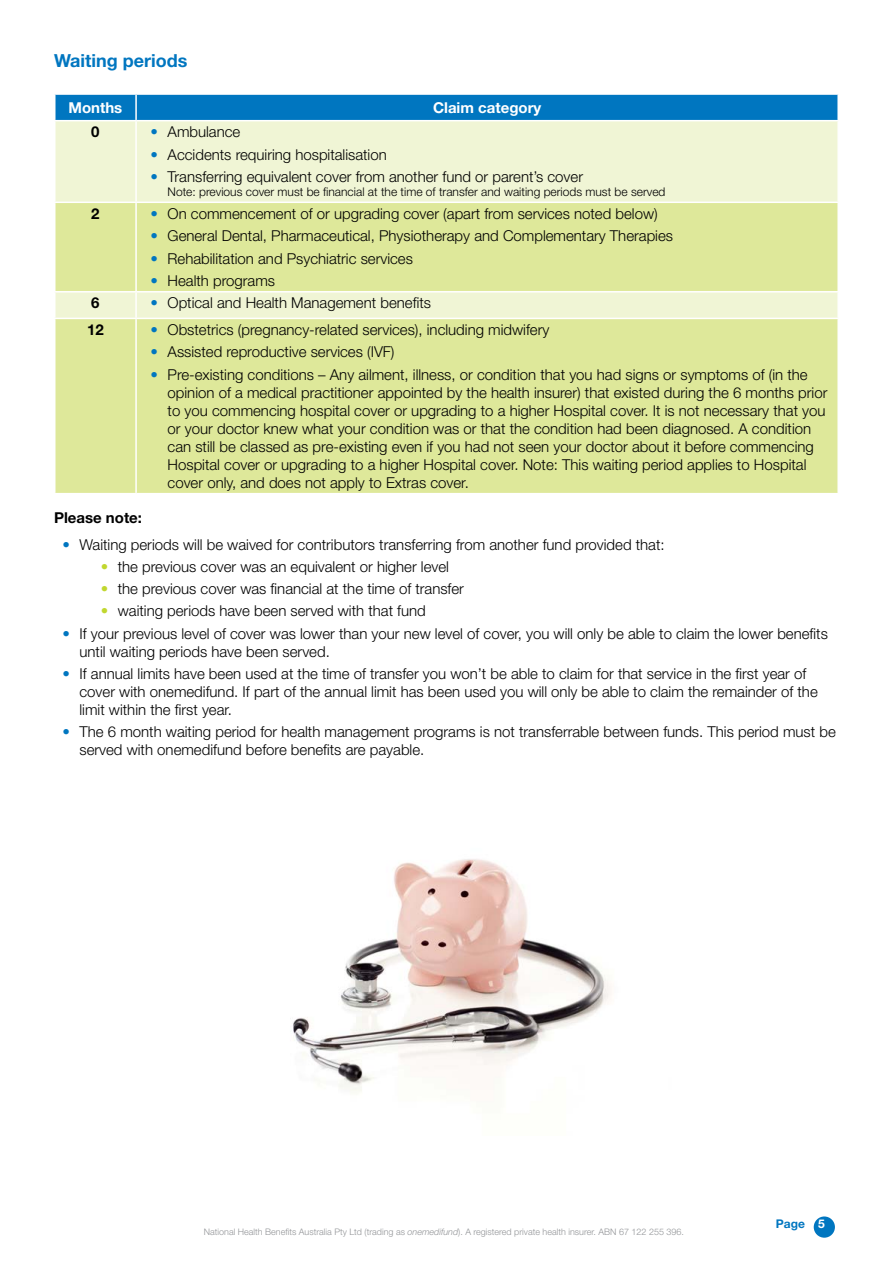
<style>
.page{position:relative;width:893px;height:1263px;background:#fff}
.page>*{position:absolute;margin:0;border:0;box-sizing:border-box;transform-origin:0 0}
.t1{font:700 18px "Helvetica Neue LT Std";color:#0076c0}
.t2{font:300 15px/18px "Helvetica Neue LT Std";color:#000}
.t3{font:700 15px "Helvetica Neue LT Std";color:#fff}
.t4{font:700 15px "Helvetica Neue LT Std";color:#000}
.t5{font:300 12px "Helvetica Neue LT Std";color:#000}
.t6{font:700 12px "Helvetica Neue LT Std";color:#0076c0}
.t7{font:300 9px "Helvetica Neue LT Std";color:#939598}
.s1{color:#0076c0}
.s2{color:#c1d72f}
.s3{font-style:italic}
.s4{color:#fff}
</style>
<div class="page">
<div style="left:814px;top:1216px;width:21px;height:22px;background:#0076c0;border-radius:50%"></div>
<div style="left:56px;top:95px;width:781px;height:25px;background:#0076c0"></div>
<div style="left:56px;top:121px;width:781px;height:81px;background:#f0f5d5"></div>
<svg style="left:56px;top:203px;width:781px;height:290px;background:#dfe99f"></svg>
<hr style="left:135px;top:95px;width:2px;height:25px;background:#fff">
<hr style="left:135px;top:121px;width:2px;height:81px;background:#fff">
<hr style="left:135px;top:203px;width:2px;height:88px;background:#fff">
<hr style="left:54px;top:291px;width:82px;height:1px;background:#fff">
<hr style="left:136px;top:291px;width:703px;height:1px;background:#fff">
<hr style="left:135px;top:292px;width:2px;height:26px;background:#fff">
<hr style="left:54px;top:318px;width:82px;height:1px;background:#fff">
<hr style="left:136px;top:318px;width:703px;height:1px;background:#fff">
<hr style="left:135px;top:319px;width:2px;height:174px;background:#fff">
<img style="left:293px;top:859px;width:318px;height:234px">
<p class="t1" style="left:54px;top:49px;width:135px">Waiting periods</p>
<p class="t3" style="left:68px;top:98px;width:55px">Months</p>
<p class="t3" style="left:433px;top:98px;width:110px">Claim category</p>
<p class="t4" style="left:91px;top:123px;width:10px">0</p>
<p class="t2" style="left:151px;top:123px;width:91px"><span class="s1">•</span> Ambulance</p>
<p class="t2" style="left:151px;top:145px;width:238px"><span class="s1">•</span> Accidents requiring hospitalisation</p>
<p class="t2" style="left:151px;top:167px;width:434px"><span class="s1">•</span> Transferring equivalent cover from another fund or parent’s cover</p>
<p class="t5" style="left:168px;top:185px;width:499px">Note: previous cover must be financial at the time of transfer and waiting periods must be served</p>
<p class="t4" style="left:91px;top:204px;width:10px">2</p>
<p class="t2" style="left:151px;top:204px;width:509px"><span class="s1">•</span> On commencement of or upgrading cover (apart from services noted below)</p>
<p class="t2" style="left:151px;top:227px;width:524px"><span class="s1">•</span> General Dental, Pharmaceutical, Physiotherapy and Complementary Therapies</p>
<p class="t2" style="left:151px;top:249px;width:264px"><span class="s1">•</span> Rehabilitation and Psychiatric services</p>
<p class="t2" style="left:151px;top:271px;width:126px"><span class="s1">•</span> Health programs</p>
<p class="t4" style="left:91px;top:294px;width:10px">6</p>
<p class="t2" style="left:151px;top:294px;width:282px"><span class="s1">•</span> Optical and Health Management benefits</p>
<p class="t4" style="left:87px;top:320px;width:18px">12</p>
<p class="t2" style="left:151px;top:320px;width:400px"><span class="s1">•</span> Obstetrics (pregnancy-related services), including midwifery</p>
<p class="t2" style="left:151px;top:343px;width:246px"><span class="s1">•</span> Assisted reproductive services (IVF)</p>
<p class="t2" style="left:168px;top:365px;width:661px;text-indent:-17px"><span class="s1">•</span> Pre-existing conditions – Any ailment, illness, or condition that you had signs or symptoms of (in the opinion of a medical practitioner appointed by the health insurer) that existed during the 6 months prior to you commencing hospital cover or upgrading to a higher Hospital cover. It is not necessary that you or your doctor knew what your condition was or that the condition had been diagnosed. A condition can still be classed as pre-existing even if you had not seen your doctor about it before commencing Hospital cover or upgrading to a higher Hospital cover. Note: This waiting period applies to Hospital cover only, and does not apply to Extras cover.</p>
<p class="t4" style="left:54px;top:509px;width:90px">Please note:</p>
<p class="t2" style="left:63px;top:535px;width:604px"><span class="s1">•</span> Waiting periods will be waived for contributors transferring from another fund provided that:</p>
<p class="t2" style="left:101px;top:557px;width:350px"><span class="s2">•</span> the previous cover was an equivalent or higher level</p>
<p class="t2" style="left:101px;top:580px;width:365px"><span class="s2">•</span> the previous cover was financial at the time of transfer</p>
<p class="t2" style="left:101px;top:602px;width:327px"><span class="s2">•</span> waiting periods have been served with that fund</p>
<p class="t2" style="left:80px;top:624px;width:750px;text-indent:-17px"><span class="s1">•</span> If your previous level of cover was lower than your new level of cover, you will only be able to claim the lower benefits until waiting periods have been served.</p>
<p class="t2" style="left:80px;top:664px;width:740px;text-indent:-17px"><span class="s1">•</span> If annual limits have been used at the time of transfer you won’t be able to claim for that service in the first year of cover with onemedifund. If part of the annual limit has been used you will only be able to claim the remainder of the limit within the first year.</p>
<p class="t2" style="left:80px;top:722px;width:758px;text-indent:-17px"><span class="s1">•</span> The 6 month waiting period for health management programs is not transferrable between funds. This period must be served with onemedifund before benefits are payable.</p>
<p class="t7" style="left:204px;top:1227px;width:482px">National Health Benefits Australia Pty Ltd (trading as <span class="s3">onemedifund</span>). A registered private health insurer. ABN 67 122 255 396.</p>
<p class="t6" style="left:776px;top:1216px;width:51px">Page <span class="s4">5</span></p>
</div>
